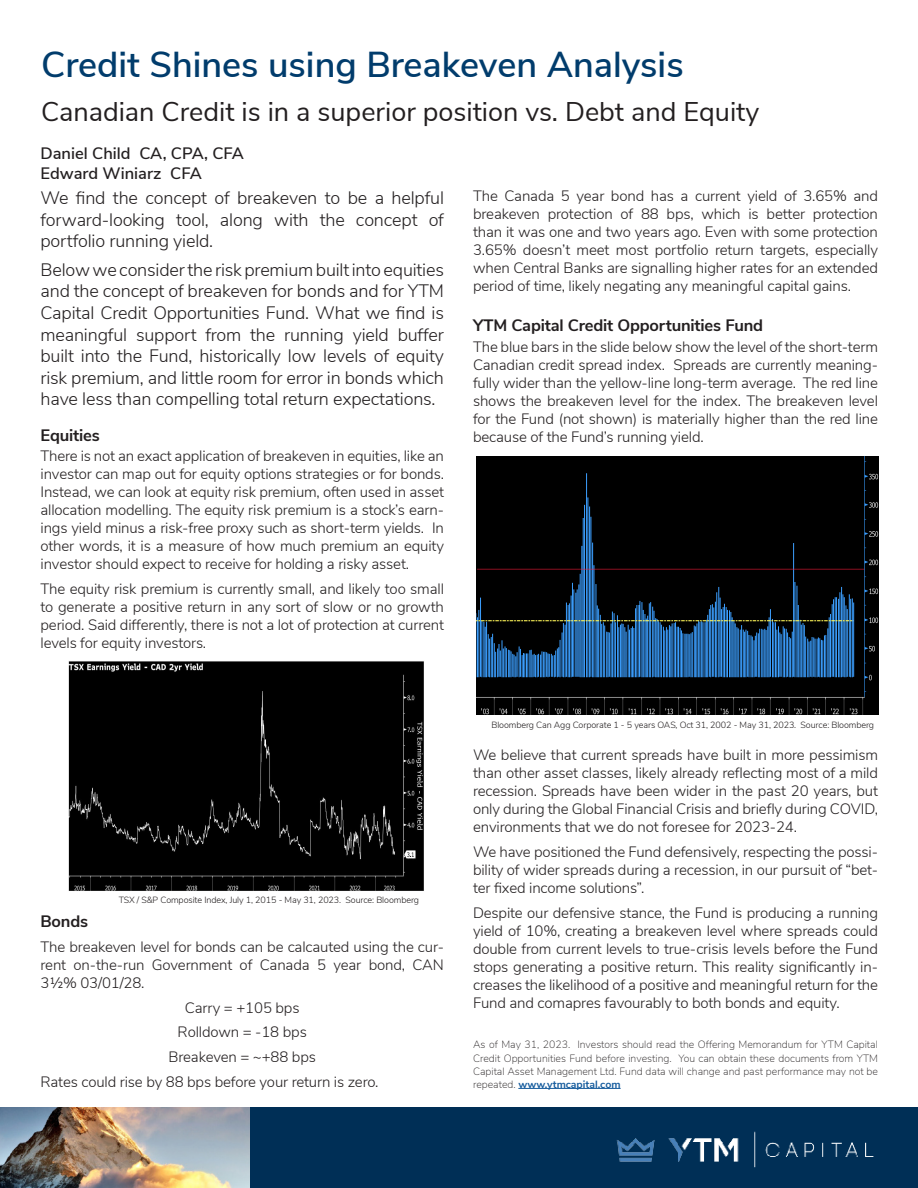
<style>
.page{position:relative;width:918px;height:1188px;background:#fff}
.page>*{position:absolute;margin:0;border:0;box-sizing:border-box;transform-origin:0 0}
.t1{font:600 36px "Nunito Sans";color:#013c6c}
.t2{font:27px "Nunito Sans";color:#231f20}
.COMMENTARY_text{font:300 18px/21.6px "Nunito Sans";letter-spacing:-.01em;color:#231f20;text-align:justify}
.COMMENTARY_text-2{font:700 16.5px "Nunito Sans";letter-spacing:-.01em;color:#231f20}
.special_text{font:600 16.5px "Nunito Sans";color:#231f20}
.COMMENTARY_text-3{font:300 15px/18px "Nunito Sans";letter-spacing:-.01em;color:#231f20;text-align:justify}
.t3{font:200 10.5px/13px "Nunito Sans";color:#231f20;text-align:justify}
.COMMENTARY_text-4{font:300 9px "Nunito Sans";letter-spacing:-.01em;color:#231f20}
.s1{font-weight:700;color:#175d9e}
</style>
<div class="page">
<div style="left:0;top:1107px;width:918px;height:81px;background:#002f56"></div>
<img style="left:616px;top:1131px;width:258px;height:37px">
<img style="left:0;top:1107px;width:249px;height:81px">
<hr style="left:518px;top:1088px;width:103px;height:1px;background:#175d9e">
<img style="left:476px;top:456px;width:402px;height:258px">
<img style="left:69px;top:661px;width:355px;height:230px">
<p class="t1" style="left:41px;top:39px;width:644px">Credit Shines using Breakeven Analysis</p>
<p class="t2" style="left:41px;top:92px;width:720px">Canadian Credit is in a superior position vs. Debt and Equity</p>
<p class="special_text" style="left:40px;top:141px;width:205px">Daniel Child CA, CPA, CFA</p>
<p class="special_text" style="left:40px;top:161px;width:163px">Edward Winiarz CFA</p>
<p class="COMMENTARY_text" style="left:40px;top:186px;width:405px">We find the concept of breakeven to be a helpful forward-looking tool, along with the concept of portfolio running yield.</p>
<p class="COMMENTARY_text" style="left:40px;top:258px;width:405px">Below we consider the risk premium built into equities and the concept of breakeven for bonds and for YTM Capital Credit Opportunities Fund. What we find is meaningful support from the running yield buffer built into the Fund, historically low levels of equity risk premium, and little room for error in bonds which have less than compelling total return expectations.</p>
<p class="COMMENTARY_text-2" style="left:40px;top:423px;width:61px">Equities</p>
<p class="COMMENTARY_text-3" style="left:40px;top:446px;width:405px">There is not an exact application of breakeven in equities, like an investor can map out for equity options strategies or for bonds.<br>Instead, we can look at equity risk premium, often used in asset allocation modelling. The equity risk premium is a stock’s earn&shy;ings yield minus a risk-free proxy such as short-term yields. In other words, it is a measure of how much premium an equity investor should expect to receive for holding a risky asset.</p>
<p class="COMMENTARY_text-3" style="left:40px;top:579px;width:405px">The equity risk premium is currently small, and likely too small to generate a positive return in any sort of slow or no growth period. Said differently, there is not a lot of protection at current levels for equity investors.</p>
<p class="COMMENTARY_text-3" style="left:473px;top:186px;width:407px">The Canada 5 year bond has a current yield of 3.65% and breakeven protection of 88 bps, which is better protection than it was one and two years ago. Even with some protection 3.65% doesn’t meet most portfolio return targets, especially when Central Banks are signalling higher rates for an extended period of time, likely negating any meaningful capital gains.</p>
<p class="COMMENTARY_text-2" style="left:473px;top:314px;width:292px">YTM Capital Credit Opportunities Fund</p>
<p class="COMMENTARY_text-3" style="left:473px;top:336px;width:407px">The blue bars in the slide below show the level of the short-term Canadian credit spread index. Spreads are currently meaning&shy;fully wider than the yellow-line long-term average. The red line shows the breakeven level for the index. The breakeven level for the Fund (not shown) is materially higher than the red line because of the Fund’s running yield.</p>
<p class="COMMENTARY_text-4" style="left:119px;top:894px;width:302px">TSX / S&amp;P Composite Index, July 1, 2015 - May 31, 2023. Source: Bloomberg</p>
<p class="COMMENTARY_text-2" style="left:40px;top:909px;width:49px">Bonds</p>
<p class="COMMENTARY_text-3" style="left:40px;top:937px;width:405px">The breakeven level for bonds can be calcauted using the cur&shy;rent on-the-run Government of Canada 5 year bond, CAN 3½% 03/01/28.</p>
<p class="COMMENTARY_text-3" style="left:185px;top:997px;width:116px">Carry = +105 bps</p>
<p class="COMMENTARY_text-3" style="left:178px;top:1022px;width:131px">Rolldown = -18 bps</p>
<p class="COMMENTARY_text-3" style="left:169px;top:1047px;width:149px">Breakeven = ~+88 bps</p>
<p class="COMMENTARY_text-3" style="left:40px;top:1072px;width:340px">Rates could rise by 88 bps before your return is zero.</p>
<p class="COMMENTARY_text-4" style="left:491px;top:719px;width:384px">Bloomberg Can Agg Corporate 1 - 5 years OAS, Oct 31, 2002 - May 31, 2023. Source: Bloomberg</p>
<p class="COMMENTARY_text-3" style="left:473px;top:745px;width:407px">We believe that current spreads have built in more pessimism than other asset classes, likely already reflecting most of a mild recession. Spreads have been wider in the past 20 years, but only during the Global Financial Crisis and briefly during COVID, environments that we do not foresee for 2023-24.</p>
<p class="COMMENTARY_text-3" style="left:473px;top:842px;width:407px">We have positioned the Fund defensively, respecting the possi&shy;bility of wider spreads during a recession, in our pursuit of “bet&shy;ter fixed income solutions”.</p>
<p class="COMMENTARY_text-3" style="left:473px;top:902px;width:407px">Despite our defensive stance, the Fund is producing a running yield of 10%, creating a breakeven level where spreads could double from current levels to true-crisis levels before the Fund stops generating a positive return. This reality significantly in&shy;creases the likelihood of a positive and meaningful return for the Fund and comapres favourably to both bonds and equity.</p>
<p class="t3" style="left:473px;top:1038px;width:407px">As of May 31, 2023. Investors should read the Offering Memorandum for YTM Capital Credit Opportunities Fund before investing. You can obtain these documents from YTM Capital Asset Management Ltd. Fund data will change and past performance may not be repeated. <span class="s1">www.ytmcapital.com</span></p>
</div>
